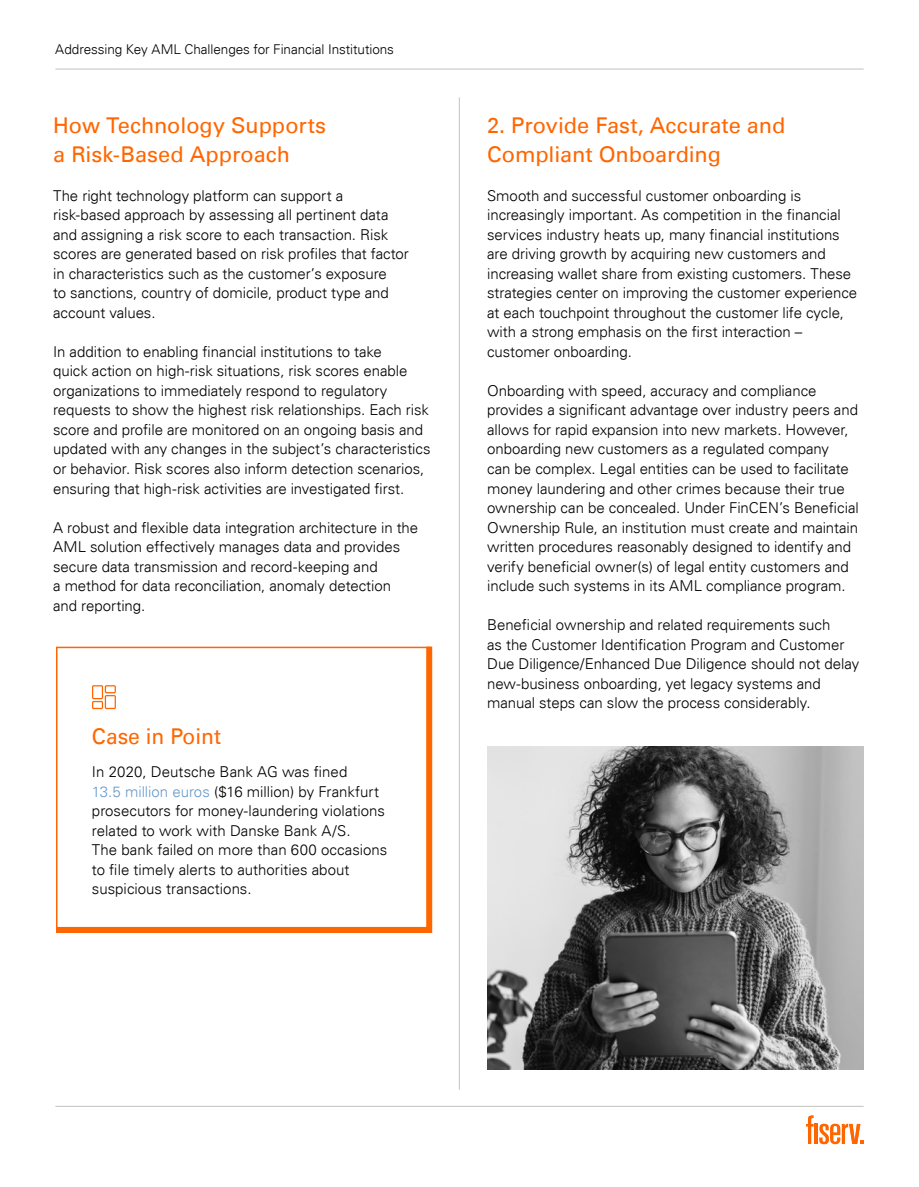
<style>
.page{position:relative;width:919px;height:1187px;background:#fff}
.page>*{position:absolute;margin:0;border:0;box-sizing:border-box;transform-origin:0 0}
.t1{font:21.75px/28.5px "Univers For Fiserv 55";color:#f60}
.t2{font:300 15px/19.5px "Univers For Fiserv 45";letter-spacing:-.005em;color:#000}
.t3{font:300 13.5px "Univers For Fiserv 45";letter-spacing:-.005em;color:#000}
.s1{color:#69c}
</style>
<div class="page">
<svg style="left:819px;top:1123px;width:44px;height:21px"></svg>
<hr style="left:814px;top:1123px;width:3px;height:20px;background:#f60">
<svg style="left:806px;top:1115px;width:7px;height:28px"></svg>
<hr style="left:55px;top:1105px;width:808px;height:1px;background:#c2c2c2">
<hr style="left:459px;top:97px;width:1px;height:992px;background:#c2c2c2">
<hr style="left:55px;top:69px;width:808px;height:1px;background:#c2c2c2">
<svg style="left:56px;top:646px;width:377px;height:287px"></svg>
<svg style="left:91px;top:684px;width:25px;height:25px"></svg>
<img style="left:487px;top:746px;width:376px;height:323px">
<p class="t3" style="left:55px;top:41px;width:340px">Addressing Key AML Challenges for Financial Institutions</p>
<h1 class="t1" style="left:53px;top:111px;width:274px">How Technology Supports a Risk‑Based Approach</h1>
<p class="t2" style="left:53px;top:186px;width:357px">The right technology platform can support a risk‑based approach by assessing all pertinent data and assigning a risk score to each transaction. Risk scores are generated based on risk profiles that factor in characteristics such as the customer’s exposure<br>to sanctions, country of domicile, product type and account values.</p>
<p class="t2" style="left:53px;top:342px;width:379px">In addition to enabling financial institutions to take<br>quick action on high-risk situations, risk scores enable organizations to immediately respond to regulatory requests to show the highest risk relationships. Each risk score and profile are monitored on an ongoing basis and updated with any changes in the subject’s characteristics or behavior. Risk scores also inform detection scenarios, ensuring that high-risk activities are investigated first.</p>
<p class="t2" style="left:53px;top:517px;width:366px">A robust and flexible data integration architecture in the AML solution effectively manages data and provides secure data transmission and record-keeping and<br>a method for data reconciliation, anomaly detection and reporting.</p>
<h1 class="t1" style="left:92px;top:722px;width:131px">Case in Point</h1>
<p class="t2" style="left:92px;top:762px;width:297px">In 2020, Deutsche Bank AG was fined<br><span class="s1">13.5 million euros</span> ($16 million) by Frankfurt prosecutors for money-laundering violations related to work with Danske Bank A/S.<br>The bank failed on more than 600 occasions to file timely alerts to authorities about suspicious transactions.</p>
<h1 class="t1" style="left:487px;top:111px;width:300px">2. Provide Fast, Accurate and<br>Compliant Onboarding</h1>
<p class="t2" style="left:487px;top:186px;width:371px">Smooth and successful customer onboarding is increasingly important. As competition in the financial services industry heats up, many financial institutions are driving growth by acquiring new customers and increasing wallet share from existing customers. These strategies center on improving the customer experience at each touchpoint throughout the customer life cycle, with a strong emphasis on the first interaction – customer onboarding.</p>
<p class="t2" style="left:487px;top:381px;width:373px">Onboarding with speed, accuracy and compliance provides a significant advantage over industry peers and allows for rapid expansion into new markets. However, onboarding new customers as a regulated company<br>can be complex. Legal entities can be used to facilitate money laundering and other crimes because their true ownership can be concealed. Under FinCEN’s Beneficial Ownership Rule, an institution must create and maintain written procedures reasonably designed to identify and verify beneficial owner(s) of legal entity customers and include such systems in its AML compliance program.</p>
<p class="t2" style="left:487px;top:615px;width:373px">Beneficial ownership and related requirements such<br>as the Customer Identification Program and Customer Due Diligence/Enhanced Due Diligence should not delay new‑business onboarding, yet legacy systems and manual steps can slow the process considerably.</p>
</div>
